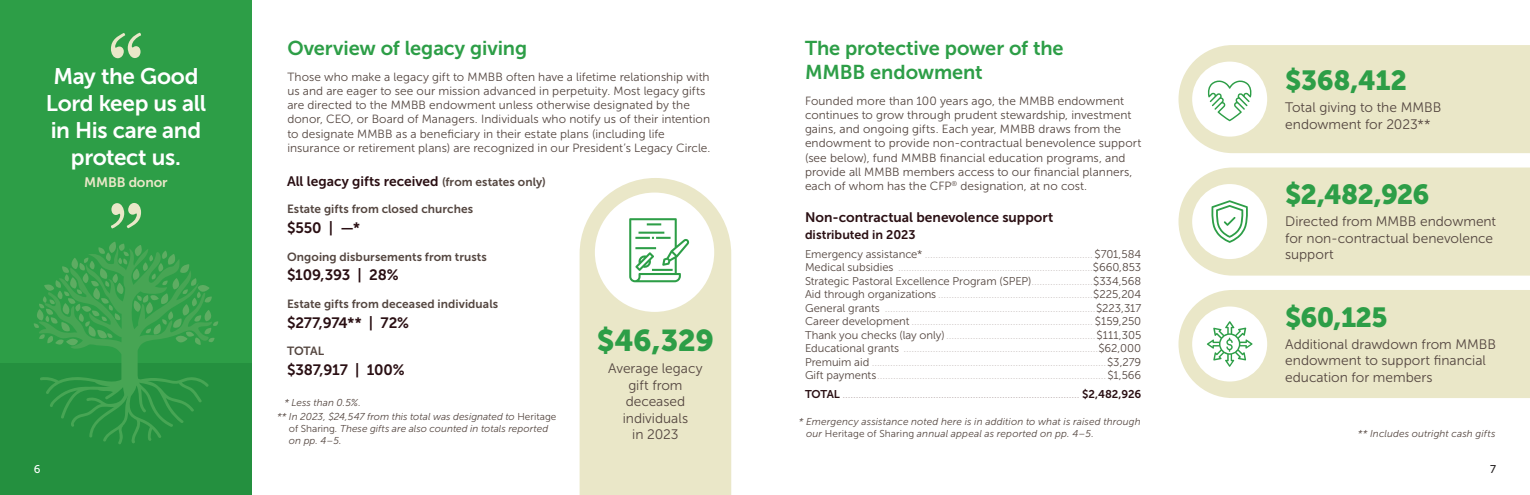
<style>
.page{position:relative;width:1530px;height:495px;background:#fff}
.page>*{position:absolute;margin:0;border:0;box-sizing:border-box;transform-origin:0 0}
.t1{font:30px "Museo Sans 900";color:#2d9e47}
.t2{font:27.5px "Museo Sans 900";letter-spacing:-.025em;color:#2d9e47}
.t3{font:22.5px/27px "Museo Sans 700";letter-spacing:-.015em;color:#fff;text-align:center}
.t4{font:20px/24px "Museo Sans 700";letter-spacing:-.005em;color:#2d9e47}
.t5{font:15px "Museo Sans 700";letter-spacing:-.015em;color:#2a0f13}
.t6{font:13.75px/16.5px "Museo Sans 300";color:#544640}
.t7{font:13.75px "Museo Sans 700";color:#2a0f13}
.t8{font:13.75px "Museo Sans 700";letter-spacing:-.01em;color:#eae7c8}
.t9{font:12.5px "Museo Sans 700";color:#2a0f13}
.t10{font:11.88px/14.2px "Museo Sans 300";letter-spacing:.005em;color:#544640}
.t11{font:11.88px "Museo Sans 700";letter-spacing:.005em;color:#544640}
.t12{font:11.25px/13.5px "Museo Sans 300";letter-spacing:-.005em;color:#c9c2c0;text-align:justify}
.t13{font:11.25px "Museo Sans 300";color:#b4a7a7}
.t14{font:11.25px "Museo Sans 500";color:#231f20}
.t15{font:11.25px "Museo Sans 500";color:#fff}
.t16{font:italic 10px/12px "Museo Sans 300";letter-spacing:.005em;color:#544640}
.s1{font-size:11.88px;color:#544640}
.s2{font-style:normal}
.s3{color:#544640}
.s4{font-family:"Museo Sans 700";color:#2a0f13}
</style>
<div class="page">
<div style="left:0;top:0;width:252px;height:495px;background:#24903f"></div>
<div style="left:0;top:0;width:252px;height:363px;background:#2d9e47"></div>
<svg style="left:40px;top:345px;width:169px;height:99px"></svg>
<svg style="left:34px;top:242px;width:184px;height:103px"></svg>
<svg style="left:580px;top:178px;width:151px;height:317px;background:#ebe8cb"></svg>
<svg style="left:111px;top:32px;width:30px;height:26px"></svg>
<svg style="left:111px;top:203px;width:30px;height:26px"></svg>
<div style="left:595px;top:193px;width:119px;height:119px;background:#fff;border-radius:50%"></div>
<div style="left:1179px;top:45px;width:351px;height:108px;background:#eae7c8"></div>
<div style="left:1179px;top:168px;width:351px;height:108px;background:#eae7c8"></div>
<div style="left:1179px;top:290px;width:351px;height:108px;background:#eae7c8"></div>
<div style="left:1192px;top:62px;width:75px;height:75px;background:#fff;border-radius:50%"></div>
<div style="left:1192px;top:184px;width:75px;height:75px;background:#fff;border-radius:50%"></div>
<div style="left:1192px;top:307px;width:75px;height:75px;background:#fff;border-radius:50%"></div>
<svg style="left:1207px;top:80px;width:45px;height:41px"></svg>
<svg style="left:629px;top:218px;width:61px;height:64px"></svg>
<svg style="left:1211px;top:200px;width:37px;height:43px"></svg>
<svg style="left:1207px;top:321px;width:46px;height:46px"></svg>
<h3 class="t3" style="left:46px;top:63px;width:162px">May the Good<br>Lord keep us all in His care and protect us.</h3>
<p class="t8" style="left:84px;top:175px;width:85px">MMBB donor</p>
<p class="t15" style="left:34px;top:462px;width:8px">6</p>
<h3 class="t4" style="left:287px;top:36px;width:241px">Overview of legacy giving</h3>
<p class="t10" style="left:287px;top:69px;width:425px">Those who make a legacy gift to MMBB often have a lifetime relationship with us and are eager to see our mission advanced in perpetuity. Most legacy gifts are directed to the MMBB endowment unless otherwise designated by the donor, CEO, or Board of Managers. Individuals who notify us of their intention to designate MMBB as a beneficiary in their estate plans (including life insurance or retirement plans) are recognized in our President’s Legacy Circle.</p>
<p class="t7" style="left:287px;top:173px;width:260px">All legacy gifts received <span class="s1">(from estates only)</span></p>
<p class="t11" style="left:287px;top:203px;width:188px">Estate gifts from closed churches</p>
<h3 class="t5" style="left:287px;top:220px;width:75px">$550 | —*</h3>
<p class="t11" style="left:287px;top:250px;width:201px">Ongoing disbursements from trusts</p>
<h3 class="t5" style="left:287px;top:267px;width:113px">$109,393 | 28%</h3>
<p class="t11" style="left:287px;top:297px;width:213px">Estate gifts from deceased individuals</p>
<h3 class="t5" style="left:287px;top:314px;width:124px">$277,974** | 72%</h3>
<p class="t11" style="left:287px;top:344px;width:39px">TOTAL</p>
<h3 class="t5" style="left:287px;top:362px;width:119px">$387,917 | 100%</h3>
<p class="t16" style="left:277px;top:395px;width:281px;line-height:14.8px;text-indent:7px">* Less than 0.5%.<br>** In 2023, $24,547 from this total was designated to <span class="s2">Heritage</span></p>
<p class="t16" style="left:289px;top:423px;width:261px"><span class="s2">of Sharing</span>. These gifts are also counted in totals reported on pp. 4–5.</p>
<h1 class="t1" style="left:597px;top:324px;width:119px">$46,329</h1>
<p class="t6" style="left:608px;top:361px;width:96px;text-align:center">Average legacy gift from deceased individuals<br>in 2023</p>
<h3 class="t4" style="left:805px;top:36px;width:260px">The protective power of the<br>MMBB endowment</h3>
<p class="t10" style="left:805px;top:93px;width:338px">Founded more than 100 years ago, the MMBB endowment continues to grow through prudent stewardship, investment gains, and ongoing gifts. Each year, MMBB draws from the endowment to provide non-contractual benevolence support (see below), fund MMBB financial education programs, and provide all MMBB members access to our financial planners, each of whom has the CFP<sup>®</sup> designation, at no cost.</p>
<p class="t7" style="left:805px;top:210px;width:250px">Non-contractual benevolence support</p>
<p class="t9" style="left:805px;top:227px;width:112px">distributed in 2023</p>
<p class="t12" style="left:805px;top:247px;width:338px"><span class="s3">Emergency assistance*</span> ...............................................................<span class="s3">$701,584<br>Medical subsidies</span> .........................................................................<span class="s3">$660,853<br>Strategic Pastoral Excellence Program (SPEP)</span>.......................<span class="s3">$334,568<br>Aid through organizations</span> ..........................................................<span class="s3">$225,204<br>General grants</span> ...............................................................................<span class="s3">$223,317<br>Career development</span> .................................................................... <span class="s3">$159,250<br>Thank you checks (lay only)</span> ........................................................<span class="s3">$111,305<br>Educational grants</span> .........................................................................<span class="s3">$62,000<br>Premuim aid</span> ........................................................................................<span class="s3">$3,279<br>Gift payments</span>......................................................................................<span class="s3">$1,566</span></p>
<p class="t13" style="left:805px;top:388px;width:338px"><span class="s4">TOTAL</span> ......................................................................................... <span class="s4">$2,482,926</span></p>
<p class="t16" style="left:806px;top:416px;width:336px;text-indent:-7px">* Emergency assistance noted here is in addition to what is raised through our <span class="s2">Heritage of Sharing</span> annual appeal as reported on pp. 4–5.</p>
<h2 class="t2" style="left:1285px;top:65px;width:123px">$368,412</h2>
<p class="t6" style="left:1285px;top:99px;width:158px">Total giving to the MMBB endowment for 2023**</p>
<h2 class="t2" style="left:1285px;top:179px;width:146px">$2,482,926</h2>
<p class="t6" style="left:1285px;top:214px;width:213px">Directed from MMBB endowment for non-contractual benevolence support</p>
<h2 class="t2" style="left:1285px;top:302px;width:104px">$60,125</h2>
<p class="t6" style="left:1285px;top:336px;width:213px">Additional drawdown from MMBB endowment to support financial education for members</p>
<p class="t16" style="left:1358px;top:428px;width:139px">** Includes outright cash gifts</p>
<p class="t14" style="left:1490px;top:462px;width:7px">7</p>
</div>
